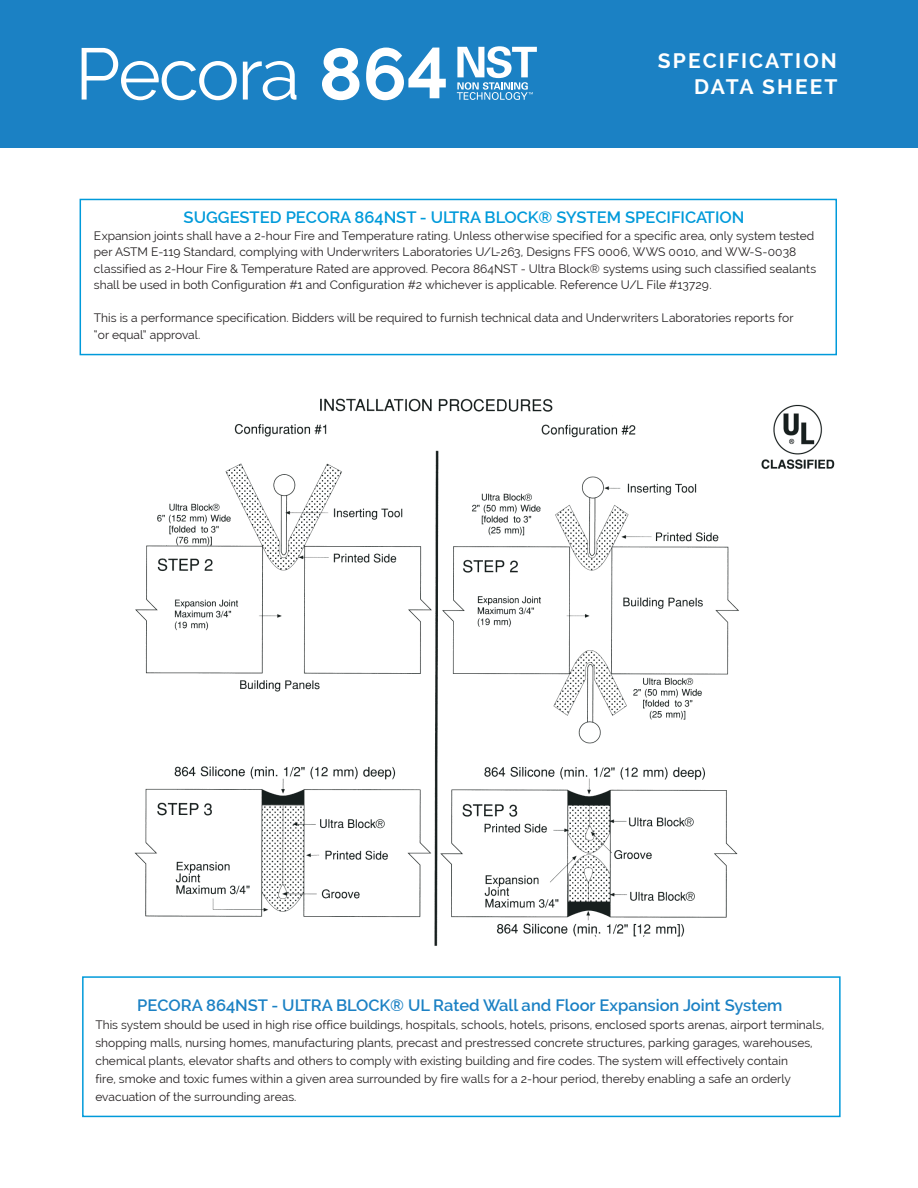
<style>
.page{position:relative;width:918px;height:1188px;background:#fff}
.page>*{position:absolute;margin:0;border:0;box-sizing:border-box;transform-origin:0 0}
.t1{font:72.75px "Raleway";letter-spacing:-.03em;color:#fff}
.t2{font:700 21px "Raleway";letter-spacing:.1em;color:#fff}
.t3{font:600 16.5px "Raleway";color:#1b81c4}
.t4{font:600 16.5px "Raleway";color:#009ada}
.t5{font:12px/18px "Raleway";color:#231f20}
.s1{font-weight:700}
</style>
<div class="page">
<div style="left:0;top:0;width:918px;height:148px;background:#1b81c4"></div>
<img style="left:134px;top:398px;width:701px;height:548px">
<div style="left:80px;top:199px;width:757px;height:156px;border:2px solid #009ada"></div>
<div style="left:82px;top:976px;width:759px;height:141px;border:2px solid #009ada"></div>
<svg style="left:457px;top:46px;width:80px;height:54px"></svg>
<h1 class="t1" style="left:75px;top:32px;width:374px">Pecora <span class="s1">864</span></h1>
<h2 class="t2" style="left:658px;top:49px;width:181px">SPECIFICATION</h2>
<h2 class="t2" style="left:694px;top:74px;width:145px">DATA SHEET</h2>
<h3 class="t4" style="left:184px;top:208px;width:562px">SUGGESTED PECORA 864NST - ULTRA BLOCK® SYSTEM SPECIFICATION</h3>
<p class="t5" style="left:94px;top:227px;width:724px;line-height:16.5px">Expansion joints shall have a 2-hour Fire and Temperature rating. Unless otherwise specified for a specific area, only system tested per ASTM E-119 Standard, complying with Underwriters Laboratories U/L-263, Designs FFS 0006, WWS 0010, and WW-S-0038 classified as 2-Hour Fire &amp; Temperature Rated are approved. Pecora 864NST - Ultra Block® systems using such classified sealants shall be used in both Configuration #1 and Configuration #2 whichever is applicable. Reference U/L File #13729.</p>
<p class="t5" style="left:94px;top:310px;width:701px;line-height:16.5px">This is a performance specification. Bidders will be required to furnish technical data and Underwriters Laboratories reports for “or equal” approval.</p>
<h3 class="t3" style="left:137px;top:995px;width:647px">PECORA 864NST - ULTRA BLOCK® UL Rated Wall and Floor Expansion Joint System</h3>
<p class="t5" style="left:95px;top:1015px;width:730px">This system should be used in high rise office buildings, hospitals, schools, hotels, prisons, enclosed sports arenas, airport terminals, shopping malls, nursing homes, manufacturing plants, precast and prestressed concrete structures, parking garages, warehouses, chemical plants, elevator shafts and others to comply with existing building and fire codes. The system will effectively contain<br>fire, smoke and toxic fumes within a given area surrounded by fire walls for a 2-hour period, thereby enabling a safe an orderly evacuation of the surrounding areas.</p>
</div>
